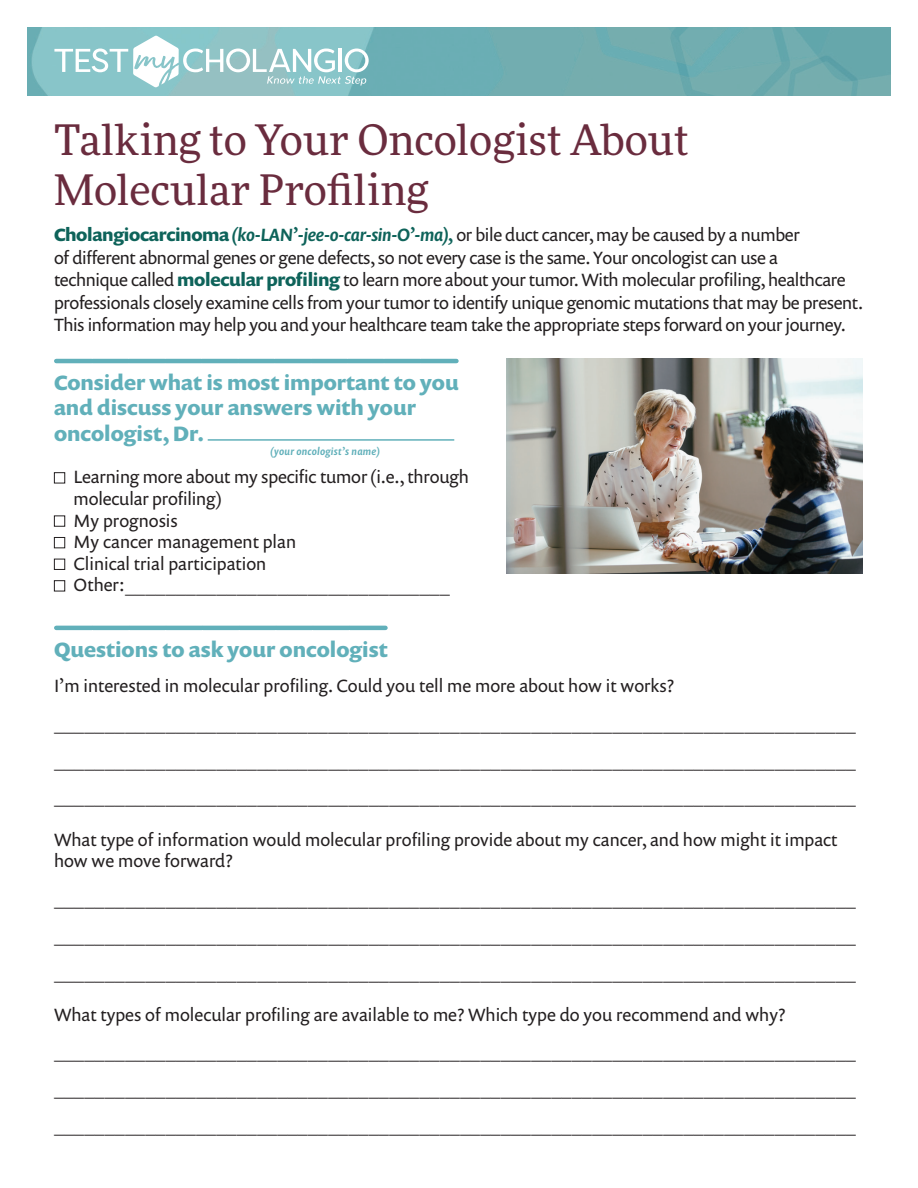
<style>
.page{position:relative;width:918px;height:1188px;background:#fff}
.page>*{position:absolute;margin:0;border:0;box-sizing:border-box;transform-origin:0 0}
.t1{font:42px/50.4px "More Pro";color:#6a2c3e}
.Subhead{font:700 21px/25.2px "Prenton RP Pro";color:#61b0ba}
.Writing_Lines{font:18px "Prenton RP Pro";color:#231f20}
.Question_Text{font:18px/22.5px "Prenton RP Pro";letter-spacing:-.02em;color:#231f20}
.Question_Text-2{font:18px/21.6px "Prenton RP Pro";color:#231f20}
.t2{font:italic 500 10.5px "Prenton RP Pro";letter-spacing:.02em;color:#61b0ba}
.s1{font-weight:700;color:#0e635a}
.s2{font-weight:500;font-style:italic;color:#0e635a}
</style>
<div class="page">
<img style="left:27px;top:27px;width:864px;height:68px">
<hr style="left:56px;top:359px;width:400px;height:4px;background:#61b0ba">
<svg style="left:56px;top:626px;width:329px;height:4px"></svg>
<hr style="left:208px;top:439px;width:246px;height:2px;background:#61b0ba">
<div style="left:54px;top:472px;width:11px;height:11px;border:1px solid #231f20"></div>
<div style="left:54px;top:516px;width:11px;height:11px;border:1px solid #231f20"></div>
<div style="left:54px;top:537px;width:11px;height:11px;border:1px solid #231f20"></div>
<div style="left:54px;top:559px;width:11px;height:11px;border:1px solid #231f20"></div>
<div style="left:54px;top:580px;width:11px;height:11px;border:1px solid #231f20"></div>
<img style="left:506px;top:359px;width:357px;height:215px">
<svg style="left:54px;top:36px;width:315px;height:51px"></svg>
<p class="t1" style="left:54px;top:113px;width:636px">Talking to Your Oncologist About<br>Molecular Profiling</p>
<p class="Question_Text" style="left:54px;top:224px;width:811px"><span class="s1">Cholangiocarcinoma</span> <span class="s2">(ko-LAN’-jee-o-car-sin-O’-ma),</span> or bile duct cancer, may be caused by a number<br>of different abnormal genes or gene defects, so not every case is the same. Your oncologist can use a<br>technique called <span class="s1">molecular profiling</span> to learn more about your tumor. With molecular profiling, healthcare professionals closely examine cells from your tumor to identify unique genomic mutations that may be present.<br>This information may help you and your healthcare team take the appropriate steps forward on your journey.</p>
<p class="Subhead" style="left:54px;top:370px;width:406px">Consider what is most important to you and discuss your answers with your oncologist, Dr.</p>
<p class="t2" style="left:270px;top:445px;width:112px">(your oncologist’s name)</p>
<p class="Question_Text" style="left:74px;top:466px;width:397px;line-height:21.6px">Learning more about my specific tumor (i.e., through molecular profiling)</p>
<p class="Question_Text-2" style="left:74px;top:509px;width:106px">My prognosis</p>
<p class="Question_Text-2" style="left:74px;top:531px;width:224px">My cancer management plan</p>
<p class="Question_Text-2" style="left:74px;top:553px;width:194px">Clinical trial participation</p>
<p class="Question_Text" style="left:74px;top:574px;width:378px">Other:________________________________</p>
<p class="Subhead" style="left:54px;top:637px;width:335px">Questions to ask your oncologist</p>
<p class="Question_Text-2" style="left:54px;top:675px;width:622px">I’m interested in molecular profiling. Could you tell me more about how it works?</p>
<p class="Writing_Lines" style="left:54px;top:711px;width:804px">_______________________________________________________________________________</p>
<p class="Writing_Lines" style="left:54px;top:748px;width:804px">_______________________________________________________________________________</p>
<p class="Writing_Lines" style="left:54px;top:784px;width:804px">_______________________________________________________________________________</p>
<p class="Question_Text-2" style="left:54px;top:828px;width:785px">What type of information would molecular profiling provide about my cancer, and how might it impact how we move forward?</p>
<p class="Writing_Lines" style="left:54px;top:886px;width:804px">_______________________________________________________________________________</p>
<p class="Writing_Lines" style="left:54px;top:923px;width:804px">_______________________________________________________________________________</p>
<p class="Writing_Lines" style="left:54px;top:960px;width:804px">_______________________________________________________________________________</p>
<p class="Question_Text-2" style="left:54px;top:1003px;width:733px">What types of molecular profiling are available to me? Which type do you recommend and why?</p>
<p class="Writing_Lines" style="left:54px;top:1039px;width:804px">_______________________________________________________________________________</p>
<p class="Writing_Lines" style="left:54px;top:1076px;width:804px">_______________________________________________________________________________</p>
<p class="Writing_Lines" style="left:54px;top:1113px;width:804px">_______________________________________________________________________________</p>
</div>
